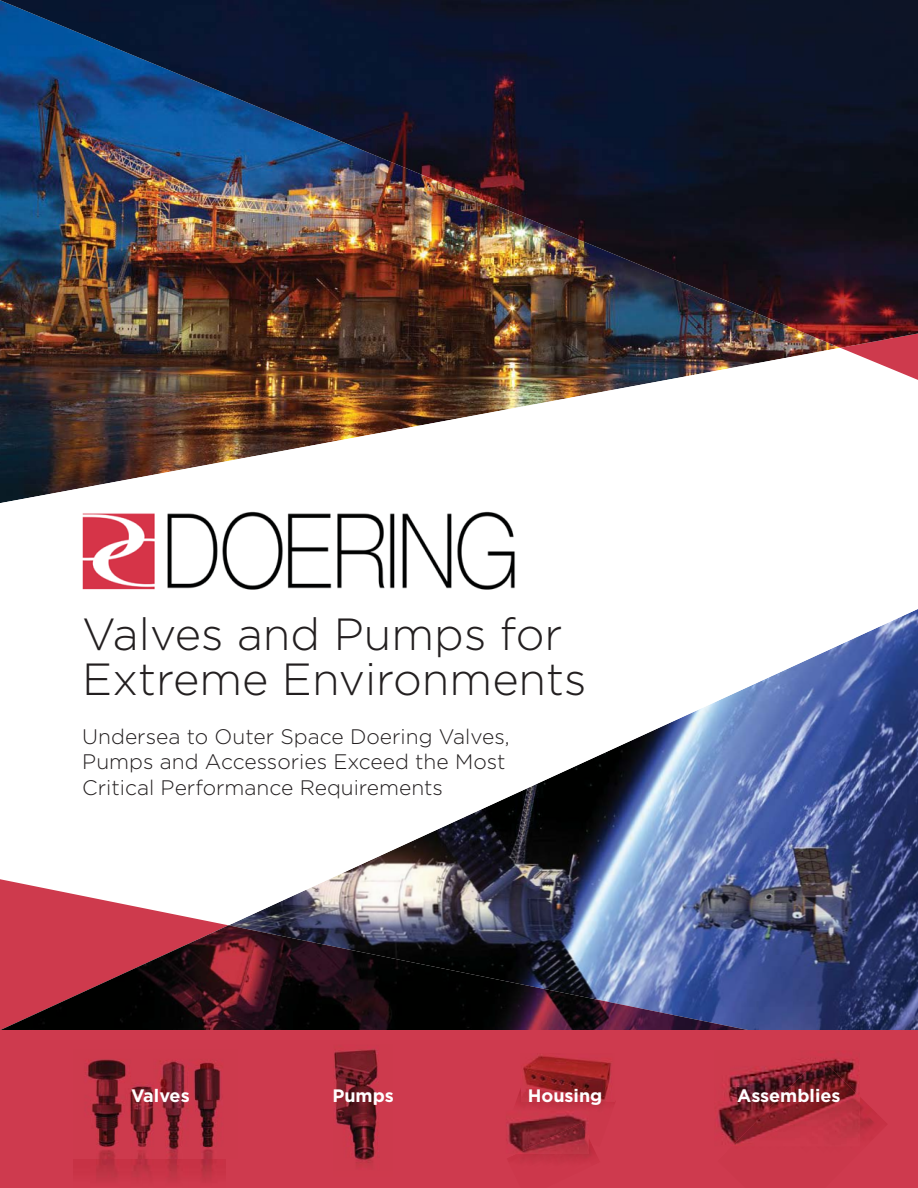
<style>
.page{position:relative;width:918px;height:1188px;background:#fff}
.page>*{position:absolute;margin:0;border:0;box-sizing:border-box;transform-origin:0 0}
.t1{font:300 45px/45px "Gotham";color:#231f20}
.t2{font:300 21px/25.5px "Gotham";color:#231f20}
.t3{font:700 18px "Gotham";color:#fff}
</style>
<div class="page">
<img style="left:230px;top:609px;width:688px;height:421px">
<svg style="left:0;top:879px;width:227px;height:46px"></svg>
<img style="left:0;top:925px;width:750px;height:105px">
<img style="left:82px;top:511px;width:433px;height:79px">
<img style="left:0;top:348px;width:838px;height:155px">
<div style="left:0;top:1030px;width:918px;height:158px;background:#ce3a4e"></div>
<img style="left:726px;top:1076px;width:6px;height:21px">
<img style="left:718px;top:1097px;width:163px;height:46px">
<img style="left:732px;top:1058px;width:128px;height:87px">
<img style="left:523px;top:1055px;width:89px;height:15px">
<img style="left:521px;top:1070px;width:92px;height:32px">
<img style="left:506px;top:1111px;width:83px;height:32px">
<img style="left:510px;top:1143px;width:86px;height:19px">
<img style="left:516px;top:1123px;width:73px;height:31px">
<img style="left:87px;top:1059px;width:134px;height:89px">
<img style="left:96px;top:1148px;width:121px;height:32px">
<img style="left:334px;top:1049px;width:44px;height:98px">
<img style="left:353px;top:1147px;width:23px;height:18px">
<svg style="left:841px;top:348px;width:77px;height:32px"></svg>
<img style="left:0;top:0;width:918px;height:348px">
<h1 class="t1" style="left:82px;top:615px;width:506px">Valves and Pumps for<br>Extreme Environments</h1>
<p class="t2" style="left:82px;top:725px;width:429px">Undersea to Outer Space Doering Valves,<br>Pumps and Accessories Exceed the Most<br>Critical Performance Requirements</p>
<p class="t3" style="left:131px;top:1086px;width:60px">Valves</p>
<p class="t3" style="left:332px;top:1086px;width:63px">Pumps</p>
<p class="t3" style="left:528px;top:1086px;width:76px">Housing</p>
<p class="t3" style="left:737px;top:1086px;width:105px">Assemblies</p>
</div>
